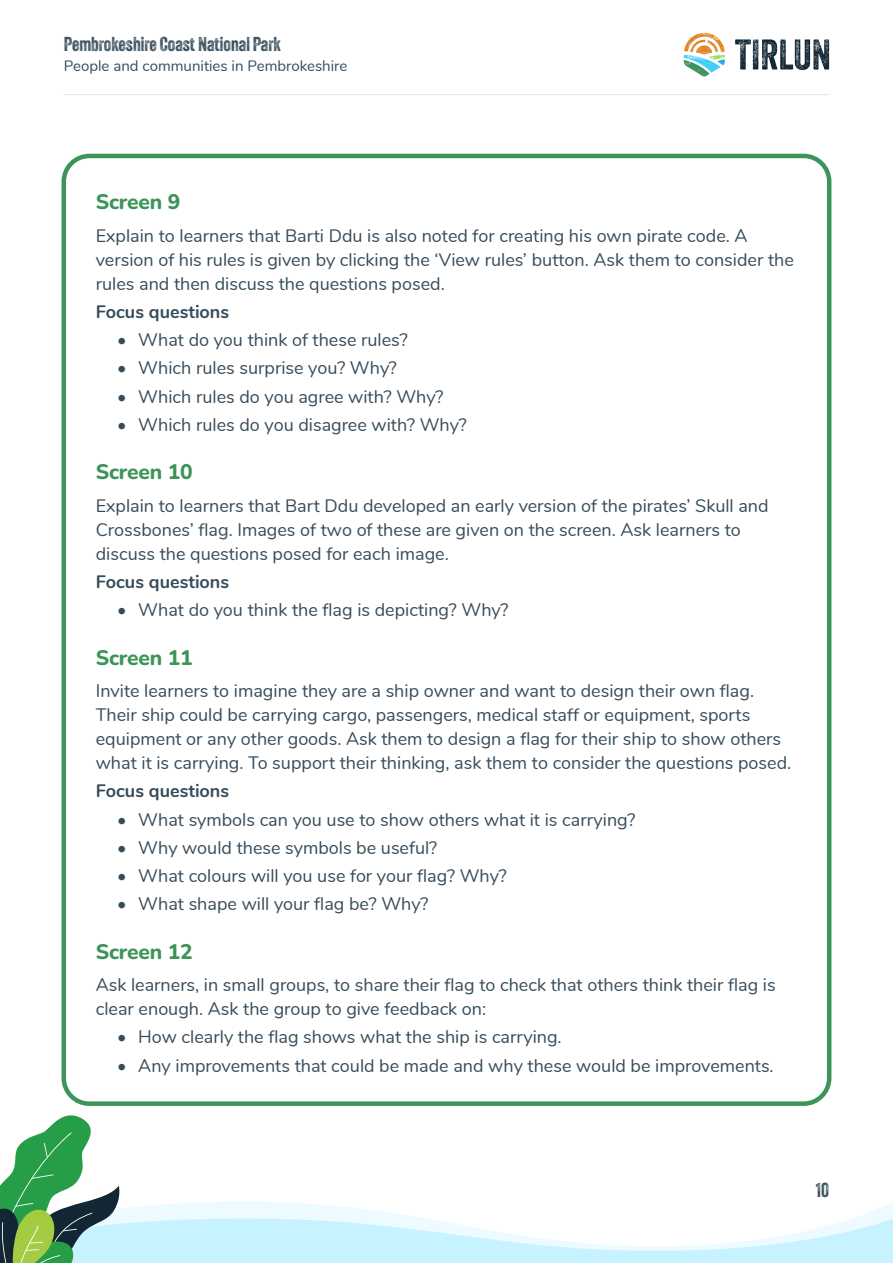
<style>
.page{position:relative;width:893px;height:1263px;background:#fff}
.page>*{position:absolute;margin:0;border:0;box-sizing:border-box;transform-origin:0 0}
.Page_section_heading{font:800 21px "Nunito";letter-spacing:-.01em;color:#3d9459}
.t1{font:19.5px "Veneer Two";color:#374c5a}
.Body_text{font:18px/24px "Nunito";color:#374c5a}
.Body_text-2{font:700 18px "Nunito";color:#374c5a}
.t2{font:15px "Nunito";color:#374c5a}
</style>
<div class="page">
<svg style="left:735px;top:39px;width:94px;height:31px"></svg>
<svg style="left:684px;top:33px;width:41px;height:44px"></svg>
<hr style="left:64px;top:94px;width:765px;height:1px;background:#e6e7e9">
<div style="left:62px;top:154px;width:769px;height:952px;border:4px solid #3d9459;border-radius:26px"></div>
<svg style="left:0;top:1115px;width:893px;height:148px"></svg>
<p class="t1" style="left:64px;top:32px;width:219px">Pembrokeshire Coast National Park</p>
<p class="t2" style="left:64px;top:54px;width:285px">People and communities in Pembrokeshire</p>
<p class="Page_section_heading" style="left:96px;top:187px;width:86px">Screen 9</p>
<p class="Body_text" style="left:96px;top:222px;width:700px">Explain to learners that Barti Ddu is also noted for creating his own pirate code. A version of his rules is given by clicking the ‘View rules’ button. Ask them to consider the rules and then discuss the questions posed.</p>
<p class="Body_text-2" style="left:96px;top:298px;width:135px">Focus questions</p>
<p class="Body_text" style="left:117px;top:327px;width:292px">• What do you think of these rules?</p>
<p class="Body_text" style="left:117px;top:355px;width:281px">• Which rules surprise you? Why?</p>
<p class="Body_text" style="left:117px;top:383px;width:328px">• Which rules do you agree with? Why?</p>
<p class="Body_text" style="left:117px;top:412px;width:351px">• Which rules do you disagree with? Why?</p>
<p class="Page_section_heading" style="left:96px;top:457px;width:98px">Screen 10</p>
<p class="Body_text" style="left:96px;top:492px;width:674px">Explain to learners that Bart Ddu developed an early version of the pirates’ Skull and<br>Crossbones’ flag. Images of two of these are given on the screen. Ask learners to discuss the questions posed for each image.</p>
<p class="Body_text-2" style="left:96px;top:568px;width:135px">Focus questions</p>
<p class="Body_text" style="left:117px;top:597px;width:393px">• What do you think the flag is depicting? Why?</p>
<p class="Page_section_heading" style="left:96px;top:642px;width:98px">Screen 11</p>
<p class="Body_text" style="left:96px;top:678px;width:697px">Invite learners to imagine they are a ship owner and want to design their own flag.<br>Their ship could be carrying cargo, passengers, medical staff or equipment, sports equipment or any other goods. Ask them to design a flag for their ship to show others what it is carrying. To support their thinking, ask them to consider the questions posed.</p>
<p class="Body_text-2" style="left:96px;top:778px;width:135px">Focus questions</p>
<p class="Body_text" style="left:117px;top:806px;width:520px">• What symbols can you use to show others what it is carrying?</p>
<p class="Body_text" style="left:117px;top:834px;width:322px">• Why would these symbols be useful?</p>
<p class="Body_text" style="left:117px;top:863px;width:391px">• What colours will you use for your flag? Why?</p>
<p class="Body_text" style="left:117px;top:891px;width:313px">• What shape will your flag be? Why?</p>
<p class="Page_section_heading" style="left:96px;top:936px;width:98px">Screen 12</p>
<p class="Body_text" style="left:96px;top:972px;width:681px">Ask learners, in small groups, to share their flag to check that others think their flag is clear enough. Ask the group to give feedback on:</p>
<p class="Body_text" style="left:117px;top:1024px;width:446px">• How clearly the flag shows what the ship is carrying.</p>
<p class="Body_text" style="left:117px;top:1052px;width:658px">• Any improvements that could be made and why these would be improvements.</p>
<p class="t1" style="left:816px;top:1178px;width:15px">10</p>
</div>
